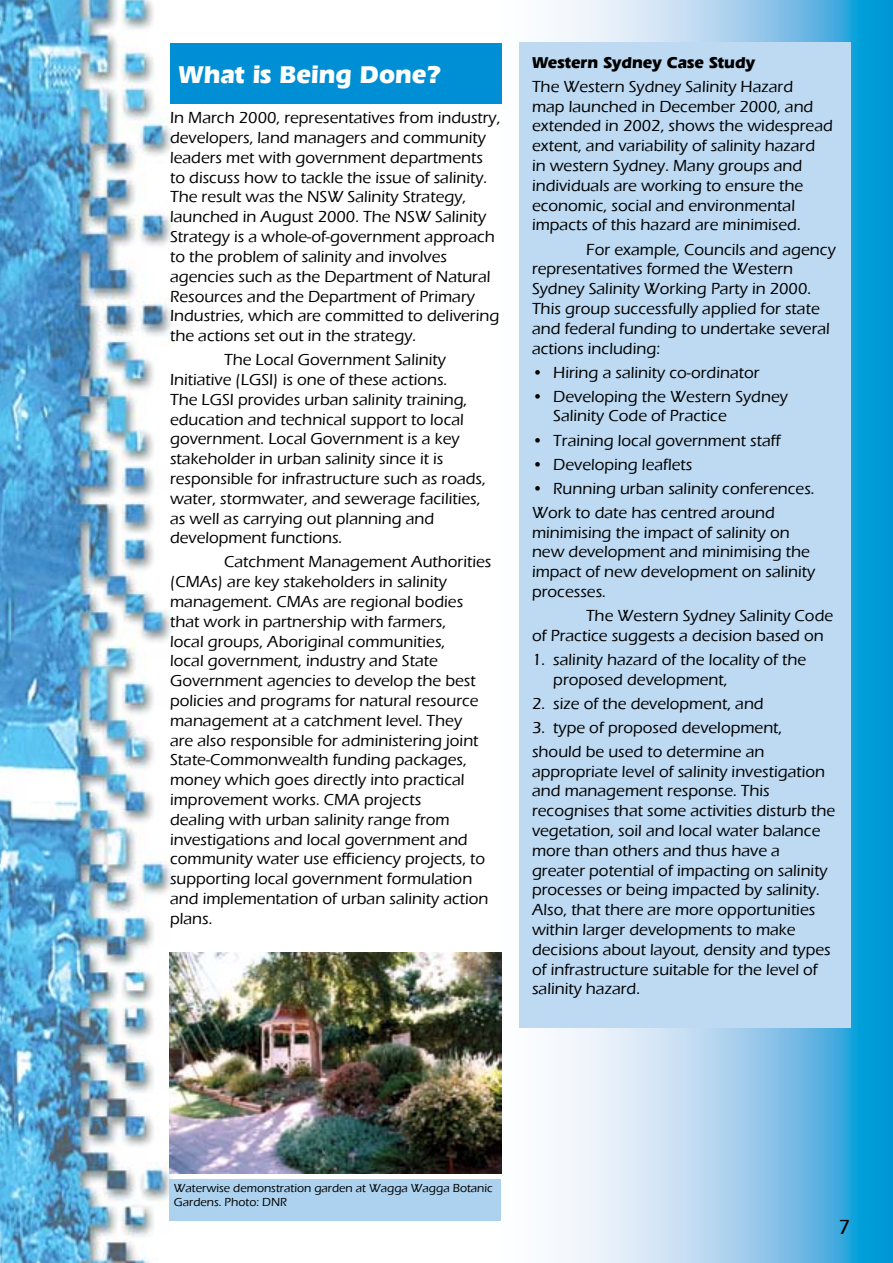
<style>
.page{position:relative;width:893px;height:1263px;background:#fff}
.page>*{position:absolute;margin:0;border:0;box-sizing:border-box;transform-origin:0 0}
.t1{font:700 25.5px "Eras IT Cby BT";color:#fff}
.t2{font:500 16.5px/19.8px "Eras ITC";color:#000}
.t3{font:700 16.5px "Eras IT Cby BT";color:#000}
.t4{font:500 12px/14.4px "Eras ITC";color:#000}
</style>
<div class="page">
<img style="left:0;top:0;width:211px;height:1263px">
<svg style="left:468px;top:0;width:425px;height:1263px"></svg>
<div style="left:170px;top:43px;width:331px;height:60px;background:#008fd4"></div>
<img style="left:170px;top:952px;width:331px;height:221px">
<div style="left:170px;top:1179px;width:331px;height:41px;background:#acd2ef"></div>
<div style="left:519px;top:43px;width:331px;height:985px;background:#bddaf2"></div>
<svg style="left:840px;top:1220px;width:9px;height:14px"></svg>
<h1 class="t1" style="left:179px;top:59px;width:264px">What is Being Done?</h1>
<p class="t2" style="left:170px;top:108px;width:332px">In March 2000, representatives from industry, developers, land managers and community leaders met with government departments to discuss how to tackle the issue of salinity.<br>The result was the NSW Salinity Strategy, launched in August 2000. The NSW Salinity Strategy is a whole-of-government approach to the problem of salinity and involves agencies such as the Department of Natural Resources and the Department of Primary Industries, which are committed to delivering the actions set out in the strategy.</p>
<p class="t2" style="left:170px;top:350px;width:317px;text-indent:54px">The Local Government Salinity Initiative (LGSI) is one of these actions.<br>The LGSI provides urban salinity training, education and technical support to local government. Local Government is a key stakeholder in urban salinity since it is responsible for infrastructure such as roads, water, stormwater, and sewerage facilities, as well as carrying out planning and development functions.</p>
<p class="t2" style="left:170px;top:552px;width:323px;text-indent:54px">Catchment Management Authorities (CMAs) are key stakeholders in salinity management. CMAs are regional bodies that work in partnership with farmers,<br>local groups, Aboriginal communities,<br>local government, industry and State Government agencies to develop the best policies and programs for natural resource management at a catchment level. They<br>are also responsible for administering joint State-Commonwealth funding packages, money which goes directly into practical improvement works. CMA projects<br>dealing with urban salinity range from investigations and local government and community water use efficiency projects, to supporting local government formulation and implementation of urban salinity action plans.</p>
<p class="t3" style="left:532px;top:52px;width:224px">Western Sydney Case Study</p>
<p class="t2" style="left:532px;top:77px;width:302px">The Western Sydney Salinity Hazard<br>map launched in December 2000, and extended in 2002, shows the widespread extent, and variability of salinity hazard<br>in western Sydney. Many groups and individuals are working to ensure the economic, social and environmental impacts of this hazard are minimised.</p>
<p class="t2" style="left:532px;top:239px;width:305px;text-indent:54px">For example, Councils and agency representatives formed the Western Sydney Salinity Working Party in 2000.<br>This group successfully applied for state and federal funding to undertake several actions including:</p>
<p class="t2" style="left:532px;top:362px;width:229px">• Hiring a salinity co-ordinator</p>
<p class="t2" style="left:553px;top:386px;width:236px;text-indent:-21px">• Developing the Western Sydney<br>Salinity Code of Practice</p>
<p class="t2" style="left:532px;top:430px;width:250px">• Training local government staff</p>
<p class="t2" style="left:532px;top:454px;width:162px">• Developing leaflets</p>
<p class="t2" style="left:532px;top:476px;width:284px;line-height:24px">• Running urban salinity conferences.<br>Work to date has centred around</p>
<p class="t2" style="left:532px;top:522px;width:285px">minimising the impact of salinity on new development and minimising the impact of new development on salinity processes.</p>
<p class="t2" style="left:532px;top:606px;width:303px;text-indent:54px">The Western Sydney Salinity Code of Practice suggests a decision based on</p>
<p class="t2" style="left:553px;top:650px;width:255px;text-indent:-21px">1 . salinity hazard of the locality of the proposed development,</p>
<p class="t2" style="left:532px;top:693px;width:233px">2. size of the development, and</p>
<p class="t2" style="left:532px;top:715px;width:252px;line-height:24px">3. type of proposed development, should be used to determine an</p>
<p class="t2" style="left:532px;top:761px;width:305px">appropriate level of salinity investigation and management response. This recognises that some activities disturb the vegetation, soil and local water balance more than others and thus have a greater potential of impacting on salinity processes or being impacted by salinity.<br>Also, that there are more opportunities within larger developments to make decisions about layout, density and types of infrastructure suitable for the level of salinity hazard.</p>
<p class="t4" style="left:174px;top:1181px;width:320px">Waterwise demonstration garden at Wagga Wagga Botanic<br>Gardens. Photo: DNR</p>
</div>
